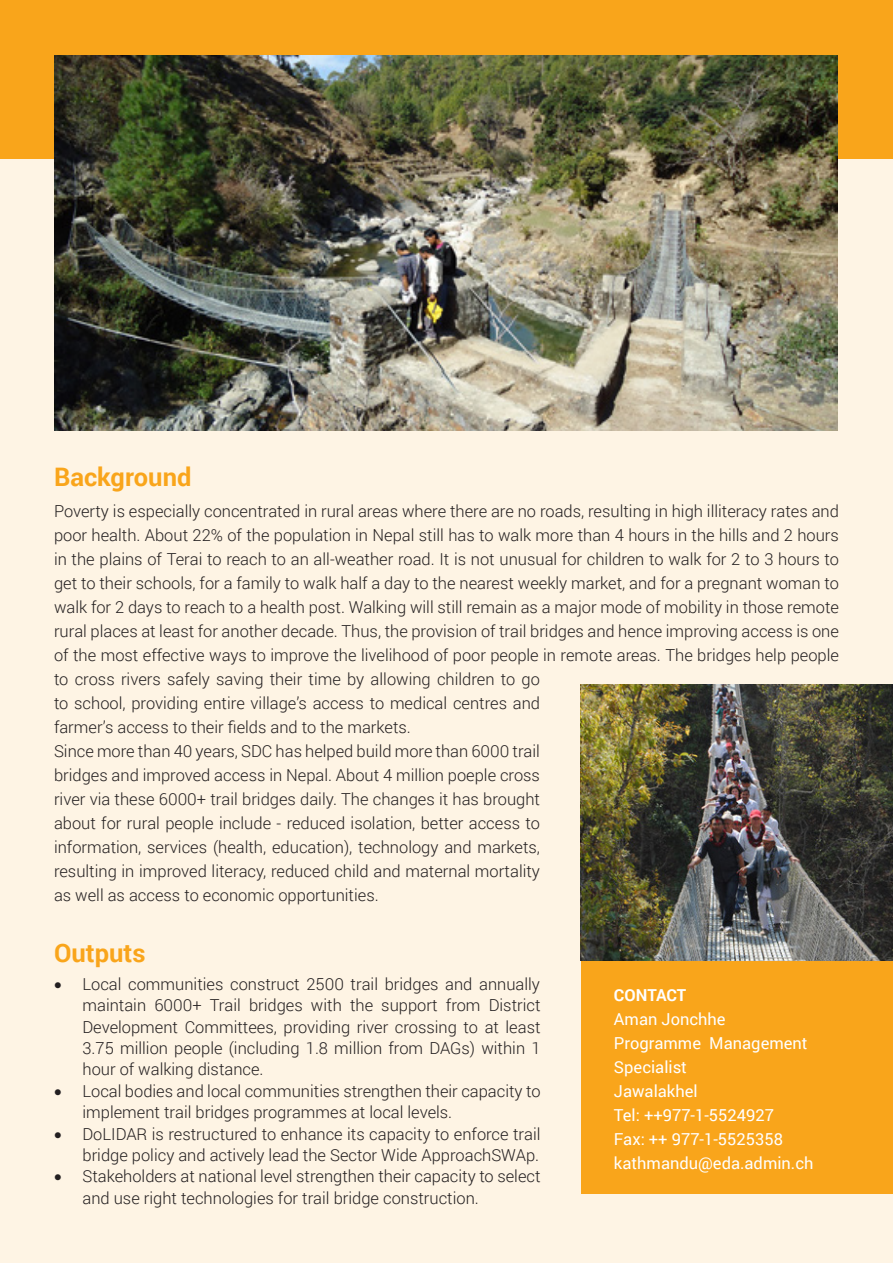
<style>
.page{position:relative;width:893px;height:1263px;background:#fff}
.page>*{position:absolute;margin:0;border:0;box-sizing:border-box;transform-origin:0 0}
.t1{font:700 25.5px "Roboto";color:#f9a51b}
.t2{font:300 16.5px/24px "Roboto";color:#231f20}
.t3{font:16.5px/24px "Roboto";color:#fff}
.t4{font:700 16.5px "Roboto";color:#fff}
</style>
<div class="page">
<div style="left:0;top:148px;width:893px;height:1115px;background:#fef4e4"></div>
<div style="left:0;top:0;width:893px;height:159px;background:#f9a51b"></div>
<div style="left:581px;top:958px;width:312px;height:236px;background:#f9a51b"></div>
<img style="left:54px;top:55px;width:783px;height:376px">
<img style="left:581px;top:684px;width:312px;height:277px">
<p class="t1" style="left:54px;top:459px;width:139px">Background</p>
<p class="t2" style="left:54px;top:498px;width:786px">Poverty is especially concentrated in rural areas where there are no roads, resulting in high illiteracy rates and poor health. About 22% of the population in Nepal still has to walk more than 4 hours in the hills and 2 hours in the plains of Terai to reach to an all-weather road. It is not unusual for children to walk for 2 to 3 hours to get to their schools, for a family to walk half a day to the nearest weekly market, and for a pregnant woman to walk for 2 days to reach to a health post. Walking will still remain as a major mode of mobility in those remote rural places at least for another decade. Thus, the provision of trail bridges and hence improving access is one of the most effective ways to improve the livelihood of poor people in remote areas. The bridges help people to cross rivers safely saving their time by allowing children to go<br>to school, providing entire village’s access to medical centres and<br>farmer’s access to their fields and to the markets.</p>
<p class="t2" style="left:54px;top:738px;width:488px;text-align:justify">Since more than 40 years, SDC has helped build more than 6000 trail bridges and improved access in Nepal. About 4 million poeple cross river via these 6000+ trail bridges daily. The changes it has brought about for rural people include - reduced isolation, better access to information, services (health, education), technology and markets, resulting in improved literacy, reduced child and maternal mortality as well as access to economic opportunities.</p>
<p class="t1" style="left:54px;top:935px;width:93px">Outputs</p>
<p class="t2" style="left:82px;top:973px;width:460px;line-height:21.5px;text-align:justify;text-indent:-28px">• Local communities construct 2500 trail bridges and annually maintain 6000+ Trail bridges with the support from District Development Committees, providing river crossing to at least 3.75 million people (including 1.8 million from DAGs) within 1 hour of walking distance.</p>
<p class="t2" style="left:82px;top:1080px;width:460px;line-height:21.3px;text-indent:-28px">• Local bodies and local communities strengthen their capacity to implement trail bridges programmes at local levels.</p>
<p class="t2" style="left:54px;top:1122px;width:488px;line-height:21.3px;text-align:right">• DoLIDAR is restructured to enhance its capacity to enforce trail bridge policy and actively lead the Sector Wide ApproachSWAp.</p>
<p class="t2" style="left:82px;top:1165px;width:460px;line-height:21.3px;text-indent:-28px">• Stakeholders at national level strengthen their capacity to select and use right technologies for trail bridge construction.</p>
<p class="t4" style="left:614px;top:983px;width:74px">CONTACT</p>
<p class="t3" style="left:614px;top:1006px;width:113px">Aman Jonchhe</p>
<p class="t3" style="left:614px;top:1030px;width:195px">Programme Management<br>Specialist</p>
<p class="t3" style="left:614px;top:1078px;width:85px">Jawalakhel</p>
<p class="t3" style="left:614px;top:1102px;width:162px">Tel: ++977-1-5524927</p>
<p class="t3" style="left:614px;top:1126px;width:171px">Fax: ++ 977-1-5525358</p>
<p class="t3" style="left:614px;top:1150px;width:201px">kathmandu@eda.admin.ch</p>
</div>
